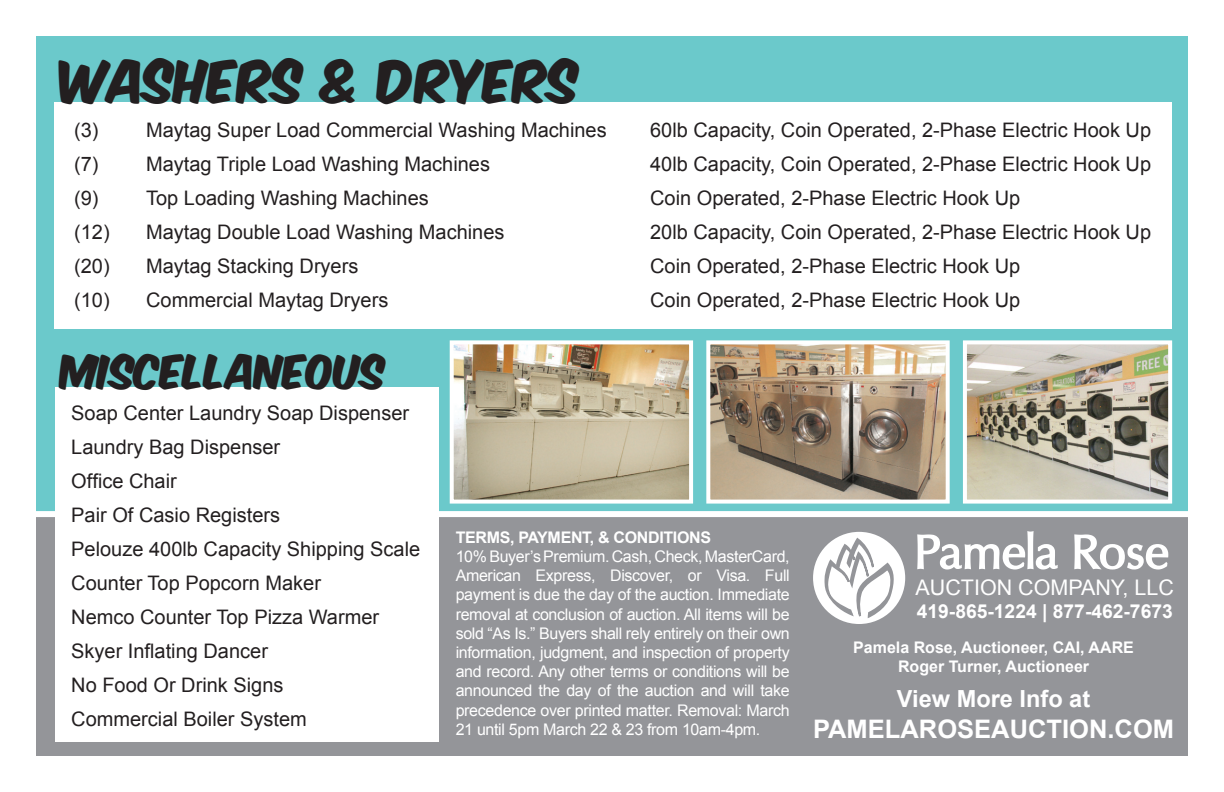
<style>
.page{position:relative;width:1224px;height:792px;background:#fff}
.page>*{position:absolute;margin:0;border:0;box-sizing:border-box;transform-origin:0 0}
.t1{font:50px "Komika Axis";color:#231f20}
.t2{font:700 50px "Oregon LDO";color:#fff}
.t3{font:40px "Komika Axis";color:#231f20}
.t4{font:700 25.6px "Arial";color:#fff}
.t5{font:700 23.6px "Arial";color:#fff}
.t6{font:21.4px "Arial";color:#fff}
.t7{font:20px "Arial";color:#231f20}
.t8{font:700 19.2px "Arial";color:#fff}
.t9{font:16px/19.2px "Arial";letter-spacing:-.02em;color:#fff;text-align:justify}
.t10{font:700 16px/19.2px "Arial";color:#fff;text-align:center}
.t11{font:700 16px "Arial";letter-spacing:-.02em;color:#fff}
</style>
<div class="page">
<div style="left:36px;top:36px;width:1152px;height:720px;background:#6bc9cb"></div>
<div style="left:36px;top:514px;width:1152px;height:242px;background:#949599"></div>
<div style="left:55px;top:102px;width:1117px;height:227px;background:#fff"></div>
<div style="left:55px;top:388px;width:383px;height:354px;background:#fff"></div>
<div style="left:36px;top:511px;width:1152px;height:6px;background:#fff"></div>
<div style="left:813px;top:532px;width:92px;height:92px;background:#fff;border-radius:50%"></div>
<svg style="left:825px;top:536px;width:69px;height:88px"></svg>
<img style="left:455px;top:345px;width:233px;height:154px">
<div style="left:450px;top:340px;width:243px;height:164px;border:4px solid #fff"></div>
<img style="left:711px;top:345px;width:234px;height:154px">
<div style="left:706px;top:340px;width:244px;height:164px;border:4px solid #fff"></div>
<img style="left:968px;top:345px;width:199px;height:154px">
<div style="left:963px;top:340px;width:209px;height:164px;border:4px solid #fff"></div>
<p class="t1" style="left:61px;top:57px;width:520px">WASHERS &amp; DRYERS</p>
<p class="t7" style="left:74px;top:117px;width:534px">(3) Maytag Super Load Commercial Washing Machines</p>
<p class="t7" style="left:650px;top:117px;width:502px">60lb Capacity, Coin Operated, 2-Phase Electric Hook Up</p>
<p class="t7" style="left:74px;top:151px;width:417px">(7) Maytag Triple Load Washing Machines</p>
<p class="t7" style="left:650px;top:151px;width:502px">40lb Capacity, Coin Operated, 2-Phase Electric Hook Up</p>
<p class="t7" style="left:74px;top:185px;width:356px">(9) Top Loading Washing Machines</p>
<p class="t7" style="left:650px;top:185px;width:372px">Coin Operated, 2-Phase Electric Hook Up</p>
<p class="t7" style="left:74px;top:219px;width:37px">(12)</p>
<p class="t7" style="left:146px;top:219px;width:360px">Maytag Double Load Washing Machines</p>
<p class="t7" style="left:650px;top:219px;width:502px">20lb Capacity, Coin Operated, 2-Phase Electric Hook Up</p>
<p class="t7" style="left:74px;top:253px;width:37px">(20)</p>
<p class="t7" style="left:146px;top:253px;width:214px">Maytag Stacking Dryers</p>
<p class="t7" style="left:650px;top:253px;width:372px">Coin Operated, 2-Phase Electric Hook Up</p>
<p class="t7" style="left:74px;top:287px;width:37px">(10)</p>
<p class="t7" style="left:146px;top:287px;width:244px">Commercial Maytag Dryers</p>
<p class="t7" style="left:650px;top:287px;width:372px">Coin Operated, 2-Phase Electric Hook Up</p>
<p class="t3" style="left:62px;top:351px;width:326px">MISCELLANEOUS</p>
<p class="t7" style="left:71px;top:400px;width:339px">Soap Center Laundry Soap Dispenser</p>
<p class="t7" style="left:71px;top:434px;width:210px">Laundry Bag Dispenser</p>
<p class="t7" style="left:71px;top:468px;width:107px">Office Chair</p>
<p class="t7" style="left:71px;top:502px;width:210px">Pair Of Casio Registers</p>
<p class="t7" style="left:71px;top:536px;width:351px">Pelouze 400lb Capacity Shipping Scale</p>
<p class="t7" style="left:71px;top:570px;width:251px">Counter Top Popcorn Maker</p>
<p class="t7" style="left:71px;top:604px;width:309px">Nemco Counter Top Pizza Warmer</p>
<p class="t7" style="left:71px;top:638px;width:198px">Skyer Inflating Dancer</p>
<p class="t7" style="left:71px;top:672px;width:214px">No Food Or Drink Signs</p>
<p class="t7" style="left:71px;top:706px;width:237px">Commercial Boiler System</p>
<p class="t11" style="left:456px;top:527px;width:257px">TERMS, PAYMENT, &amp; CONDITIONS</p>
<p class="t9" style="left:456px;top:547px;width:336px">10% Buyer’s Premium. Cash, Check, MasterCard, American Express, Discover, or Visa. Full payment is due the day of the auction. Immediate removal at conclusion of auction. All items will be sold “As Is.” Buyers shall rely entirely on their own information, judgment, and inspection of property and record. Any other terms or conditions will be announced the day of the auction and will take precedence over printed matter. Removal: March 21 until 5pm March 22 &amp; 23 from 10am-4pm.</p>
<p class="t2" style="left:916px;top:523px;width:255px">Pamela Rose</p>
<p class="t6" style="left:916px;top:573px;width:260px">AUCTION COMPANY, LLC</p>
<p class="t8" style="left:917px;top:598px;width:257px">419-865-1224 | 877-462-7673</p>
<p class="t10" style="left:853px;top:638px;width:282px">Pamela Rose, Auctioneer, CAI, AARE<br>Roger Turner, Auctioneer</p>
<p class="t5" style="left:897px;top:683px;width:195px">View More Info at</p>
<p class="t4" style="left:813px;top:712px;width:363px">PAMELAROSEAUCTION.COM</p>
</div>
